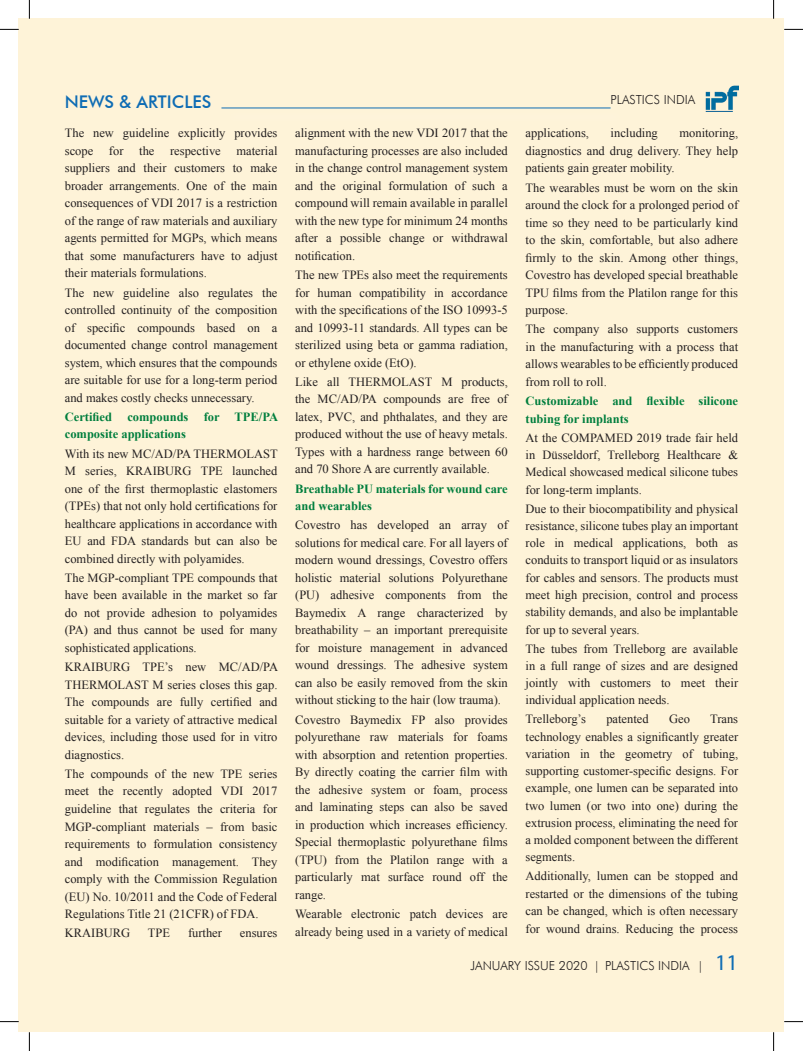
<style>
.page{position:relative;width:803px;height:1051px;background:#fff}
.page>*{position:absolute;margin:0;border:0;box-sizing:border-box;transform-origin:0 0}
.t1{font:500 17.5px "Futura BT";color:#0e6cb4}
.t2{font:12.5px/17.5px "Times New Roman";color:#231f20;text-align:justify}
.t3{font:700 12.5px/17.5px "Times New Roman";color:#007e3d}
.t4{font:300 12.5px "Futura BT";color:#231f20}
.s1{font-family:"Sakkal Majalla";font-weight:400;font-size:15px}
.s2{font-family:"Myriad Pro";font-weight:400;font-size:22.5px;color:#0e6cb4}
</style>
<div class="page">
<div style="left:29px;top:19px;width:755px;height:1013px;background:#fef3d8"></div>
<img style="left:705px;top:86px;width:33px;height:26px">
<div style="left:19px;top:19px;width:10px;height:1013px;background:#fef3d8"></div>
<hr style="left:221px;top:108px;width:389px;height:1px;background:#0e6cb4">
<svg style="left:0;top:29px;width:19px;height:1px"></svg>
<svg style="left:784px;top:29px;width:19px;height:1px"></svg>
<svg style="left:0;top:1021px;width:19px;height:1px"></svg>
<svg style="left:784px;top:1021px;width:19px;height:1px"></svg>
<svg style="left:29px;top:0;width:1px;height:19px"></svg>
<svg style="left:29px;top:1032px;width:1px;height:19px"></svg>
<svg style="left:773px;top:0;width:1px;height:19px"></svg>
<svg style="left:773px;top:1032px;width:1px;height:19px"></svg>
<h1 class="t1" style="left:65px;top:91px;width:148px">NEWS &amp; ARTICLES</h1>
<p class="t4" style="left:610px;top:92px;width:86px">PLASTICS INDIA</p>
<p class="t2" style="left:65px;top:124px;width:214px">The new guideline explicitly provides scope</p>
<p class="t2" style="left:295px;top:124px;width:214px">alignment with the new VDI 2017 that the manufacturing processes are also included in the change control management system and the original formulation of such a compound will remain available in parallel with the new type for minimum 24 months after a possible change or withdrawal notification.</p>
<p class="t2" style="left:295px;top:266px;width:214px">The new TPEs also meet the requirements for human compatibility in accordance with the specifications of the ISO 10993-5 and 10993-11 standards. All types can be sterilized using beta or gamma radiation, or ethylene oxide (EtO).</p>
<p class="t2" style="left:295px;top:373px;width:214px">Like all THERMOLAST M products, the MC/AD/PA compounds are free of latex, PVC, and phthalates, and they are produced without the use of heavy metals.<br>Types with a hardness range between 60 and 70 Shore A are currently available.</p>
<p class="t3" style="left:295px;top:479px;width:214px">Breathable PU materials for wound care and wearables</p>
<p class="t2" style="left:295px;top:516px;width:214px">Covestro has developed an array of solutions for medical care. For all layers of modern wound dressings, Covestro offers holistic material solutions Polyurethane (PU) adhesive components from the Baymedix A range characterized by breathability – an important prerequisite for moisture management in advanced wound dressings. The adhesive system can also be easily removed from the skin without sticking to the hair (low trauma).</p>
<p class="t2" style="left:295px;top:711px;width:214px">Covestro Baymedix FP also provides polyurethane raw materials for foams with absorption and retention properties.<br>By directly coating the carrier film with the adhesive system or foam, process and laminating steps can also be saved in production which increases efficiency.<br>Special thermoplastic polyurethane films (TPU) from the Platilon range with a particularly mat surface round off the range.</p>
<p class="t2" style="left:295px;top:905px;width:214px">Wearable electronic patch devices are already being used in a variety of medical</p>
<p class="t2" style="left:525px;top:124px;width:214px;text-indent:154px">monitoring, diagnostics and drug delivery. They help patients gain greater mobility.</p>
<p class="t2" style="left:525px;top:178px;width:214px">The wearables must be worn on the skin around the clock for a prolonged period of time so they need to be particularly kind to the skin, comfortable, but also adhere firmly to the skin. Among other things, Covestro has developed special breathable TPU films from the Platilon range for this purpose.</p>
<p class="t2" style="left:525px;top:320px;width:214px">The company also supports customers in the manufacturing with a process that allows wearables to be efficiently produced from roll to roll.</p>
<p class="t3" style="left:525px;top:392px;width:214px">Customizable and flexible silicone tubing for implants</p>
<p class="t2" style="left:525px;top:429px;width:214px">At the COMPAMED 2019 trade fair held in Düsseldorf, Trelleborg Healthcare &amp; Medical showcased medical silicone tubes for long-term implants.</p>
<p class="t2" style="left:525px;top:500px;width:214px">Due to their biocompatibility and physical resistance, silicone tubes play an important role in medical applications, both as conduits to transport liquid or as insulators for cables and sensors. The products must meet high precision, control and process stability demands, and also be implantable for up to several years.</p>
<p class="t2" style="left:525px;top:639px;width:214px">The tubes from Trelleborg are available in a full range of sizes and are designed jointly with customers to meet their individual application needs.</p>
<p class="t2" style="left:525px;top:710px;width:62px">Trelleborg’s</p>
<p class="t2" style="left:606px;top:710px;width:44px">patented</p>
<p class="t2" style="left:669px;top:710px;width:22px">Geo</p>
<p class="t2" style="left:525px;top:124px;width:65px">applications,</p>
<p class="t2" style="left:611px;top:124px;width:49px">including</p>
<p class="t2" style="left:65px;top:142px;width:214px;text-indent:172px">material suppliers and their customers to make broader arrangements. One of the main consequences of VDI 2017 is a restriction of the range of raw materials and auxiliary agents permitted for MGPs, which means that some manufacturers have to adjust their materials formulations.</p>
<p class="t2" style="left:65px;top:283px;width:214px">The new guideline also regulates the controlled continuity of the composition of specific compounds based on a documented change control management system, which ensures that the compounds are suitable for use for a long-term period and makes costly checks unnecessary.</p>
<p class="t3" style="left:65px;top:408px;width:215px">Certified compounds for TPE/PA composite applications</p>
<p class="t2" style="left:65px;top:444px;width:214px">With its new MC/AD/PA THERMOLAST M series, KRAIBURG TPE launched one of the first thermoplastic elastomers (TPEs) that not only hold certifications for healthcare applications in accordance with EU and FDA standards but can also be combined directly with polyamides.</p>
<p class="t2" style="left:65px;top:569px;width:214px">The MGP-compliant TPE compounds that have been available in the market so far do not provide adhesion to polyamides (PA) and thus cannot be used for many sophisticated applications.</p>
<p class="t2" style="left:65px;top:658px;width:215px">KRAIBURG TPE’s new MC/AD/PA THERMOLAST M series closes this gap.<br>The compounds are fully certified and suitable for a variety of attractive medical devices, including those used for in vitro diagnostics.</p>
<p class="t2" style="left:65px;top:765px;width:214px">The compounds of the new TPE series meet the recently adopted VDI 2017 guideline that regulates the criteria for MGP-compliant materials – from basic requirements to formulation consistency and modification management. They comply with the Commission Regulation (EU) No. 10/2011 and the Code of Federal Regulations Title 21 (21CFR) of FDA.</p>
<p class="t2" style="left:65px;top:924px;width:67px">KRAIBURG</p>
<p class="t2" style="left:148px;top:924px;width:24px">TPE</p>
<p class="t2" style="left:188px;top:924px;width:36px">further</p>
<p class="t2" style="left:240px;top:924px;width:39px">ensures</p>
<p class="t2" style="left:109px;top:142px;width:16px">for</p>
<p class="t2" style="left:139px;top:142px;width:17px">the</p>
<p class="t2" style="left:170px;top:142px;width:52px">respective</p>
<p class="t2" style="left:525px;top:710px;width:214px;text-indent:185px">Trans technology enables a significantly greater variation in the geometry of tubing, supporting customer-specific designs. For example, one lumen can be separated into two lumen (or two into one) during the extrusion process, eliminating the need for a molded component between the different segments.</p>
<p class="t2" style="left:525px;top:867px;width:214px">Additionally, lumen can be stopped and restarted or the dimensions of the tubing can be changed, which is often necessary for wound drains. Reducing the process</p>
<p class="t4" style="left:470px;top:958px;width:269px">JANUARY ISSU E 2020 <span class="s1">|</span> PLASTICS IN DIA <span class="s1">|</span> <span class="s2">11</span></p>
</div>
